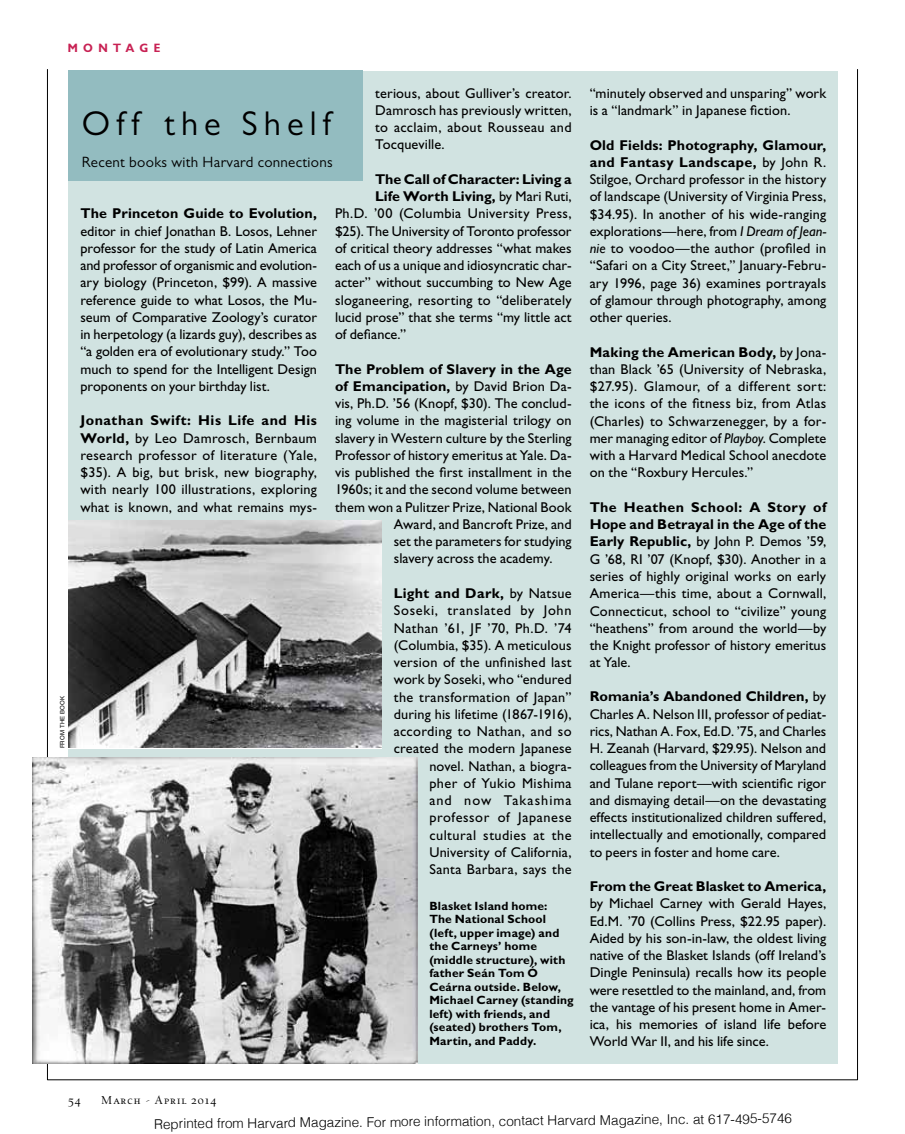
<style>
.page{position:relative;width:905px;height:1134px;background:#fff}
.page>*{position:absolute;margin:0;border:0;box-sizing:border-box;transform-origin:0 0}
.t1{font:34.5px "Gill Sans MT Std";letter-spacing:.18em;color:#000}
.t2{font:15px "Gill Sans MT Std";letter-spacing:.02em;color:#000}
.t3{font:14.25px/17.2px "Gill Sans Std";letter-spacing:.005em;color:#000;text-align:justify}
.t4{font:700 14.25px "Gill Sans Std";letter-spacing:.005em;color:#000}
.t5{font:300 13.5px "Helvetica";color:#000}
.t6{font:700 12px/13.5px "Gill Sans Std";letter-spacing:.015em;color:#000}
.t7{font:12px "Cal Harvard";letter-spacing:.1em;color:#000}
.t8{font:700 12px "Gill Sans Display";letter-spacing:.42em;color:#c82254}
.t9{font:6px "Helvetica LT Std";letter-spacing:.05em;color:#000}
.s1{font-weight:400}
.s2{font-weight:700}
.s3{font-style:italic}
</style>
<div class="page">
<hr style="left:47px;top:69px;width:1px;height:1011px;background:#000">
<hr style="left:857px;top:69px;width:1px;height:1011px;background:#000">
<hr style="left:47px;top:1080px;width:810px;height:1px;background:#000">
<div style="left:68px;top:71px;width:770px;height:993px;background:#d1e3e1"></div>
<div style="left:68px;top:71px;width:295px;height:110px;background:#93bcc0"></div>
<img style="left:68px;top:520px;width:314px;height:228px">
<img style="left:32px;top:757px;width:385px;height:307px">
<p class="t8" style="left:68px;top:41px;width:94px">MONTAGE</p>
<p class="t9" style="left:59px;top:748px;width:54px;rotate:-90deg">from the book</p>
<p class="t3" style="left:375px;top:84px;width:198px">terious, about Gulliver’s creator.<br>Damrosch has previously written, to acclaim, about Rousseau and Tocqueville.</p>
<p class="t4" style="left:375px;top:171px;width:198px">The Call of Character: Living a</p>
<p class="t4" style="left:375px;top:188px;width:198px">Life Worth Living, <span class="s1">by Mari Ruti,</span></p>
<p class="t3" style="left:335px;top:205px;width:238px">Ph.D. ’00 (Columbia University Press,</p>
<p class="t3" style="left:335px;top:222px;width:238px">$25). The University of Toronto professor</p>
<p class="t3" style="left:335px;top:240px;width:238px">of critical theory addresses “what makes</p>
<p class="t3" style="left:335px;top:257px;width:238px">each of us a unique and idiosyncratic char-</p>
<p class="t3" style="left:335px;top:274px;width:238px">acter” without succumbing to New Age</p>
<p class="t3" style="left:335px;top:291px;width:238px">sloganeering, resorting to “deliberately</p>
<p class="t3" style="left:335px;top:309px;width:238px">lucid prose” that she terms “my little act</p>
<p class="t3" style="left:335px;top:326px;width:73px">of defiance.”</p>
<p class="t4" style="left:335px;top:360px;width:238px">The Problem of Slavery in the Age</p>
<p class="t4" style="left:335px;top:378px;width:238px">of Emancipation, <span class="s1">by David Brion Da-</span></p>
<p class="t3" style="left:335px;top:395px;width:238px">vis, Ph.D. ’56 (Knopf, $30). The conclud-</p>
<p class="t3" style="left:335px;top:412px;width:238px">ing volume in the magisterial trilogy on</p>
<p class="t3" style="left:335px;top:429px;width:238px">slavery in Western culture by the Sterling</p>
<p class="t3" style="left:335px;top:447px;width:238px">Professor of history emeritus at Yale. Da-</p>
<p class="t3" style="left:335px;top:464px;width:238px">vis published the first installment in the</p>
<p class="t3" style="left:335px;top:481px;width:238px">1960s; it and the second volume between</p>
<p class="t3" style="left:335px;top:498px;width:238px">them won a Pulitzer Prize, National Book</p>
<p class="t3" style="left:394px;top:516px;width:179px">Award, and Bancroft Prize, and</p>
<p class="t3" style="left:394px;top:533px;width:179px">set the parameters for studying</p>
<p class="t3" style="left:394px;top:550px;width:160px">slavery across the academy.</p>
<p class="t3" style="left:394px;top:585px;width:179px;text-align:right"><span class="s2">Light and Dark,</span> by Natsue<br>Soseki, translated by John<br>Nathan ’61, JF ’70, Ph.D. ’74 (Columbia, $35). A meticulous version of the unfinished last work by Soseki, who “endured the transformation of Japan” during his lifetime (1867-1916), according to Nathan, and so created the modern Japanese novel. Nathan, a biogra-<br>pher of Yukio Mishima<br>and now Takashima professor of Japanese cultural studies at the<br>University of California,<br>Santa Barbara, says the</p>
<h1 class="t1" style="left:82px;top:102px;width:251px">Off the Shelf</h1>
<p class="t2" style="left:82px;top:153px;width:252px">Recent books with Harvard connections</p>
<p class="t4" style="left:80px;top:205px;width:235px">The Princeton Guide to Evolution,</p>
<p class="t3" style="left:80px;top:222px;width:238px">editor in chief Jonathan B. Losos, Lehner professor for the study of Latin America and professor of organismic and evolution&shy;ary biology (Princeton, $99). A massive reference guide to what Losos, the Mu&shy;seum of Comparative Zoology’s curator in herpetology (a lizards guy), describes as “a golden era of evolutionary study.” Too much to spend for the Intelligent Design proponents on your birthday list.</p>
<p class="t3" style="left:80px;top:412px;width:238px"><span class="s2">Jonathan Swift: His Life and His World,</span> by Leo Damrosch, Bernbaum research professor of literature (Yale, $35). A big, but brisk, new biography, with nearly 100 illustrations, exploring what is known, and what remains mys-</p>
<p class="t6" style="left:429px;top:899px;width:146px">Blasket Island home:<br>The National School (left, upper image) and the Carneys’ home (middle structure), with father Seán Tom Ó<br>Ceárna outside. Below,<br>Michael Carney (standing left) with friends, and (seated) brothers Tom,<br>Martin, and Paddy.</p>
<p class="t3" style="left:589px;top:85px;width:238px">“minutely observed and unsparing” work is a “landmark” in Japanese fiction.</p>
<p class="t3" style="left:589px;top:136px;width:238px"><span class="s2">Old Fields: Photography, Glamour, and Fantasy Landscape,</span> by John R.<br>Stilgoe, Orchard professor in the history of landscape (University of Virginia Press, $34.95). In another of his wide-ranging explorations—here, from <span class="s3">I Dream of Jean&shy;nie</span> to voodoo—the author (profiled in “Safari on a City Street,” January-Febru&shy;ary 1996, page 36) examines portrayals of glamour through photography, among other queries.</p>
<p class="t3" style="left:589px;top:343px;width:238px"><span class="s2">Making the American Body,</span> by Jona&shy;than Black ’65 (University of Nebraska, $27.95). Glamour, of a different sort: the icons of the fitness biz, from Atlas (Charles) to Schwarzenegger, by a for&shy;mer managing editor of <span class="s3">Playboy</span>. Complete with a Harvard Medical School anecdote on the “Roxbury Hercules.”</p>
<p class="t3" style="left:589px;top:499px;width:238px"><span class="s2">The Heathen School: A Story of Hope and Betrayal in the Age of the Early Republic,</span> by John P. Demos ’59, G ’68, RI ’07 (Knopf, $30). Another in a series of highly original works on early America—this time, about a Cornwall, Connecticut, school to “civilize” young “heathens” from around the world—by the Knight professor of history emeritus at Yale.</p>
<p class="t3" style="left:589px;top:688px;width:238px"><span class="s2">Romania’s Abandoned Children,</span> by Charles A. Nelson III, professor of pediat&shy;rics, Nathan A. Fox, Ed.D. ’75, and Charles H. Zeanah (Harvard, $29.95). Nelson and colleagues from the University of Maryland and Tulane report—with scientific rigor and dismaying detail—on the devastating effects institutionalized children suffered, intellectually and emotionally, compared to peers in foster and home care.</p>
<p class="t4" style="left:589px;top:878px;width:238px">From the Great Blasket to America,</p>
<p class="t3" style="left:589px;top:895px;width:238px">by Michael Carney with Gerald Hayes, Ed.M. ’70 (Collins Press, $22.95 paper).<br>Aided by his son-in-law, the oldest living native of the Blasket Islands (off Ireland’s Dingle Peninsula) recalls how its people were resettled to the mainland, and, from the vantage of his present home in Amer&shy;ica, his memories of island life before World War II, and his life since.</p>
<p class="t7" style="left:68px;top:1094px;width:14px">54</p>
<p class="t7" style="left:101px;top:1094px;width:117px">March - April 2014</p>
<p class="t5" style="left:154px;top:1110px;width:639px">Reprinted from Harvard Magazine. For more information, contact Harvard Magazine, Inc. at 617-495-5746</p>
</div>
